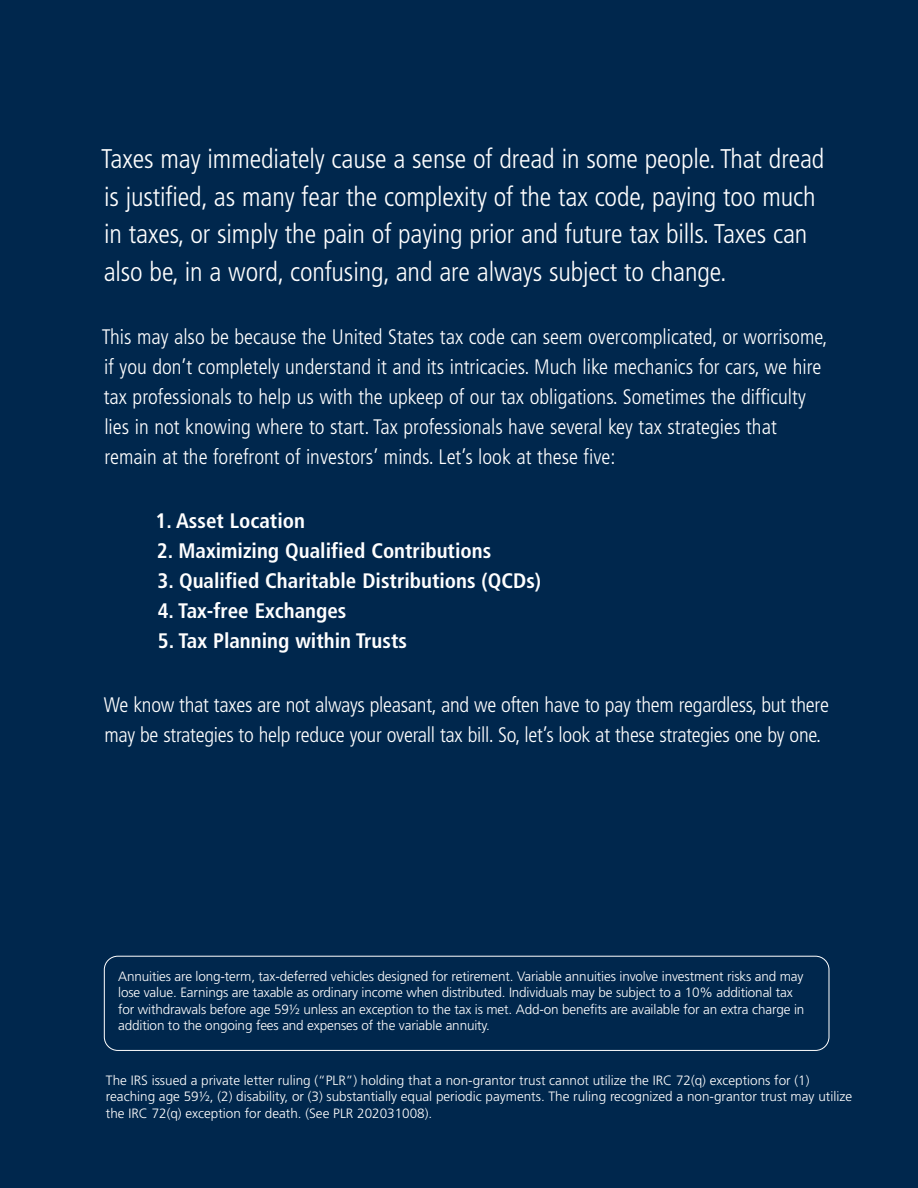
<style>
.page{position:relative;width:918px;height:1188px;background:#00274d}
.page>*{position:absolute;margin:0;border:0;box-sizing:border-box;transform-origin:0 0}
.t1{font:300 condensed 27px/37.5px "Frutiger";letter-spacing:-.005em;color:#fff}
.t2{font:300 condensed 21px/30px "Frutiger";color:#fff}
.t3{font:700 condensed 21px "Frutiger";color:#fff}
.t4{font:300 13.5px/16.5px "Frutiger";letter-spacing:-.01em;color:#fff}
</style>
<div class="page">
<div style="left:104px;top:956px;width:725px;height:95px;border:1px solid #fff;border-radius:14px"></div>
<p class="t1" style="left:101px;top:141px;width:725px">Taxes may immediately cause a sense of dread in some people. That dread is justified, as many fear the complexity of the tax code, paying too much in taxes, or simply the pain of paying prior and future tax bills. Taxes can also be, in a word, confusing, and are always subject to change.</p>
<p class="t2" style="left:102px;top:322px;width:727px">This may also be because the United States tax code can seem overcomplicated, or worrisome, if you don’t completely understand it and its intricacies. Much like mechanics for cars, we hire tax professionals to help us with the upkeep of our tax obligations. Sometimes the difficulty lies in not knowing where to start. Tax professionals have several key tax strategies that remain at the forefront of investors’ minds. Let’s look at these five:</p>
<h2 class="t3" style="left:156px;top:509px;width:151px">1. Asset Location</h2>
<h2 class="t3" style="left:157px;top:539px;width:336px">2. Maximizing Qualified Contributions</h2>
<h2 class="t3" style="left:158px;top:569px;width:385px">3. Qualified Charitable Distributions (QCDs)</h2>
<h2 class="t3" style="left:158px;top:599px;width:190px">4. Tax-free Exchanges</h2>
<h2 class="t3" style="left:158px;top:629px;width:251px">5. Tax Planning within Trusts</h2>
<h2 class="t2" style="left:104px;top:690px;width:727px">We know that taxes are not always pleasant, and we often have to pay them regardless, but there may be strategies to help reduce your overall tax bill. So, let’s look at these strategies one by one.</h2>
<p class="t4" style="left:118px;top:968px;width:688px">Annuities are long-term, tax-deferred vehicles designed for retirement. Variable annuities involve investment risks and may lose value. Earnings are taxable as ordinary income when distributed. Individuals may be subject to a 10% additional tax for withdrawals before age 59½ unless an exception to the tax is met. Add-on benefits are available for an extra charge in addition to the ongoing fees and expenses of the variable annuity.</p>
<p class="t4" style="left:106px;top:1072px;width:748px">The IRS issued a private letter ruling (“PLR”) holding that a non-grantor trust cannot utilize the IRC 72(q) exceptions for (1) reaching age 59½, (2) disability, or (3) substantially equal periodic payments. The ruling recognized a non-grantor trust may utilize the IRC 72(q) exception for death. (See PLR 202031008).</p>
</div>
